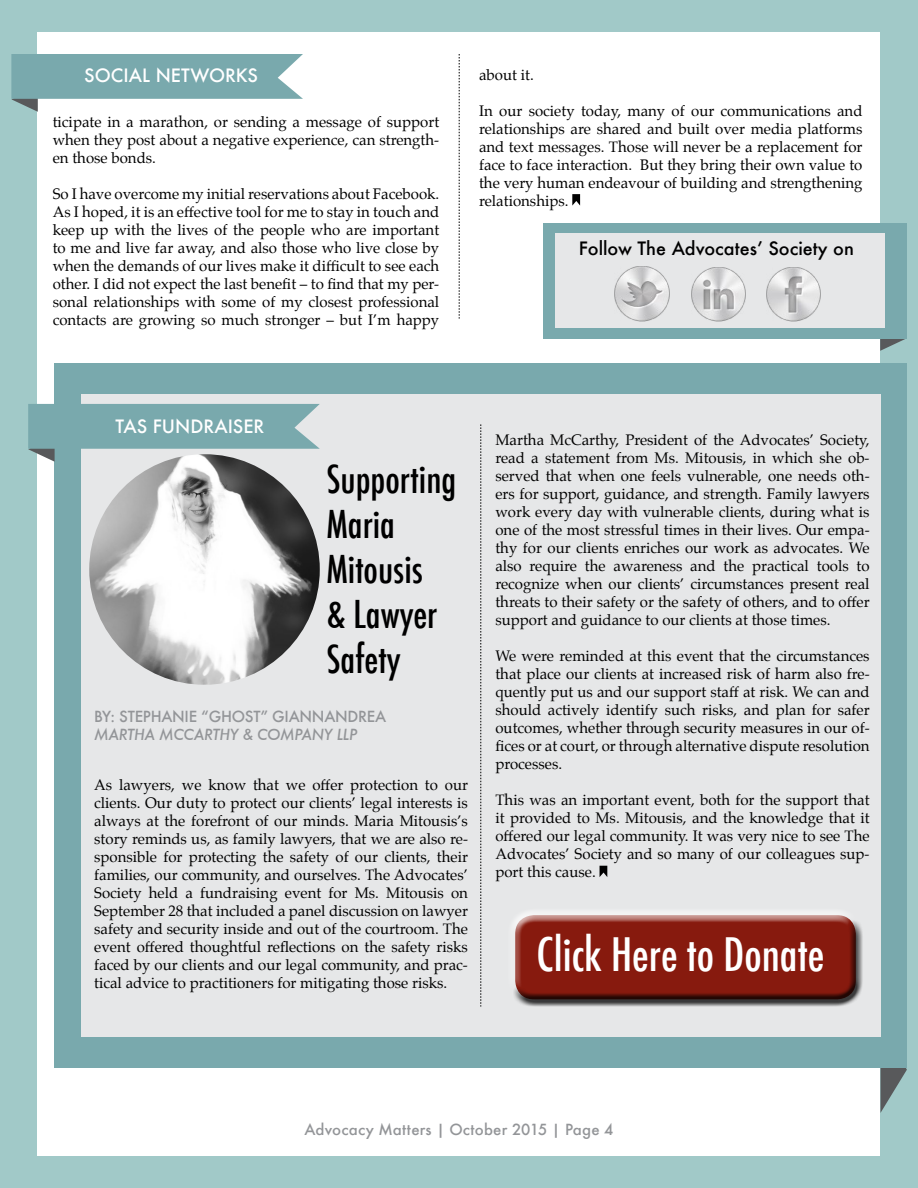
<style>
.page{position:relative;width:918px;height:1188px;background:#a1c9c8}
.page>*{position:absolute;margin:0;border:0;box-sizing:border-box;transform-origin:0 0}
.t1{font:500 condensed 45px "Futura";color:#fff}
.t2{font:500 condensed 37.5px/45px "Futura";color:#000}
.t3{font:500 18px "Futura";color:#000}
.t4{font:500 18px "Futura";color:#fff}
.t5{font:15px/18px "Palatino";color:#000;text-align:justify}
.t6{font:500 15px "Futura";letter-spacing:.015em;color:#939598}
.t7{font:500 15px "Futura";letter-spacing:-.01em;color:#939598}
.t8{font:italic 500 15px "Futura";letter-spacing:-.02em;color:#939598}
</style>
<div class="page">
<div style="left:38px;top:32px;width:842px;height:1124px;background:#fff"></div>
<svg style="left:459px;top:54px;width:1px;height:265px"></svg>
<svg style="left:881px;top:1068px;width:26px;height:44px"></svg>
<div style="left:54px;top:363px;width:853px;height:705px;background:#79a9ad"></div>
<div style="left:81px;top:394px;width:799px;height:643px;background:#e6e7e8"></div>
<svg style="left:11px;top:54px;width:292px;height:58px"></svg>
<svg style="left:28px;top:404px;width:292px;height:58px"></svg>
<svg style="left:481px;top:424px;width:1px;height:583px"></svg>
<svg style="left:600px;top:866px;width:7px;height:11px"></svg>
<img style="left:89px;top:454px;width:231px;height:231px;border-radius:115px">
<svg style="left:572px;top:194px;width:8px;height:12px"></svg>
<div style="left:508px;top:908px;width:350px;height:87px;background:#fff;opacity:.75"></div>
<div style="left:513px;top:920px;width:350px;height:87px;background:#000;opacity:.75"></div>
<svg style="left:880px;top:339px;width:25px;height:12px"></svg>
<div style="left:543px;top:223px;width:364px;height:116px;background:#79a9ad"></div>
<div style="left:555px;top:234px;width:330px;height:94px;background:#e6e7e8"></div>
<img style="left:766px;top:267px;width:55px;height:55px">
<img style="left:691px;top:267px;width:55px;height:55px">
<img style="left:615px;top:267px;width:54px;height:55px">
<p class="t4" style="left:84px;top:63px;width:175px">SOCIAL NETWORKS</p>
<p class="t5" style="left:53px;top:113px;width:388px">ticipate in a marathon, or sending a message of support when they post about a negative experience, can strength&shy;en those bonds.</p>
<p class="t5" style="left:53px;top:185px;width:388px">So I have overcome my initial reservations about Facebook.<br>As I hoped, it is an effective tool for me to stay in touch and keep up with the lives of the people who are important to me and live far away, and also those who live close by when the demands of our lives make it difficult to see each other. I did not expect the last benefit – to find that my per&shy;sonal relationships with some of my closest professional contacts are growing so much stronger – but I’m happy</p>
<p class="t5" style="left:479px;top:65px;width:56px">about it.</p>
<p class="t5" style="left:479px;top:101px;width:385px">In our society today, many of our communications and relationships are shared and built over media platforms and text messages. Those will never be a replacement for face to face interaction. But they bring their own value to the very human endeavour of building and strengthening relationships.</p>
<p class="t3" style="left:579px;top:236px;width:277px">Follow The Advocates’ Society on</p>
<p class="t4" style="left:115px;top:414px;width:151px">TAS FUNDRAISER</p>
<h2 class="t2" style="left:327px;top:457px;width:131px">Supporting<br>Maria<br>Mitousis<br>&amp; Lawyer<br>Safety</h2>
<p class="t7" style="left:94px;top:706px;width:293px">BY: STEPHANIE “GHOST” GIANNANDREA</p>
<p class="t8" style="left:94px;top:724px;width:265px">MARTHA MCCARTHY &amp; COMPANY LLP</p>
<p class="t5" style="left:94px;top:776px;width:375px">As lawyers, we know that we offer protection to our clients. Our duty to protect our clients’ legal interests is always at the forefront of our minds. Maria Mitousis’s story reminds us, as family lawyers, that we are also re&shy;sponsible for protecting the safety of our clients, their families, our community, and ourselves. The Advocates’ Society held a fundraising event for Ms. Mitousis on September 28 that included a panel discussion on lawyer safety and security inside and out of the courtroom. The event offered thoughtful reflections on the safety risks faced by our clients and our legal community, and prac&shy;tical advice to practitioners for mitigating those risks.</p>
<p class="t5" style="left:495px;top:431px;width:376px">Martha McCarthy, President of the Advocates’ Society, read a statement from Ms. Mitousis, in which she ob&shy;served that when one feels vulnerable, one needs oth&shy;ers for support, guidance, and strength. Family lawyers work every day with vulnerable clients, during what is one of the most stressful times in their lives. Our empa&shy;thy for our clients enriches our work as advocates. We also require the awareness and the practical tools to recognize when our clients’ circumstances present real threats to their safety or the safety of others, and to offer support and guidance to our clients at those times.</p>
<p class="t5" style="left:495px;top:647px;width:376px">We were reminded at this event that the circumstances that place our clients at increased risk of harm also fre&shy;quently put us and our support staff at risk. We can and should actively identify such risks, and plan for safer outcomes, whether through security measures in our of&shy;fices or at court, or through alternative dispute resolution processes.</p>
<p class="t5" style="left:495px;top:791px;width:376px">This was an important event, both for the support that it provided to Ms. Mitousis, and the knowledge that it offered our legal community. It was very nice to see The Advocates’ Society and so many of our colleagues sup&shy;port this cause.</p>
<h1 class="t1" style="left:537px;top:925px;width:289px">Click Here to Donate</h1>
<p class="t6" style="left:304px;top:1119px;width:311px">Advocacy Matters | October 2015 | Page 4</p>
</div>
